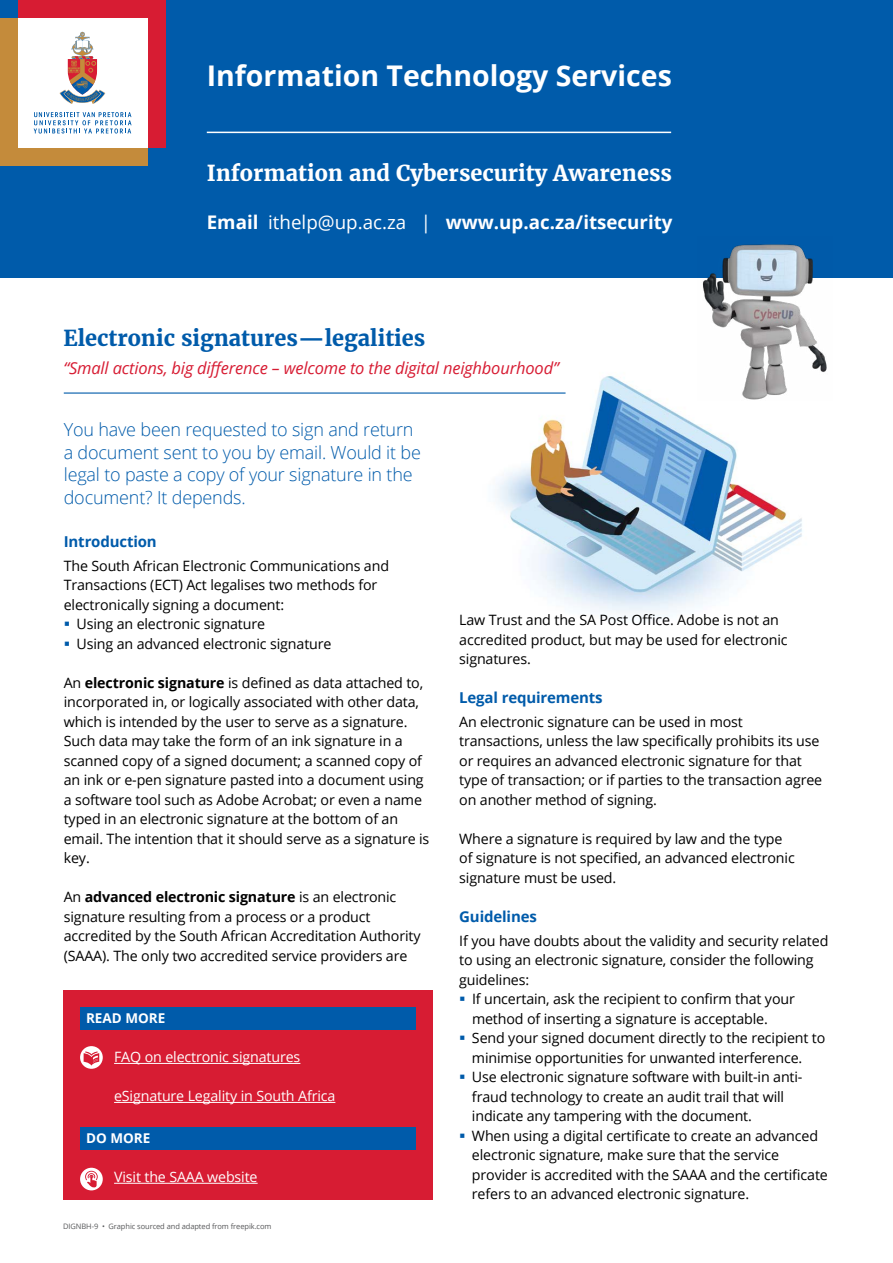
<style>
.page{position:relative;width:893px;height:1263px;background:#fff}
.page>*{position:absolute;margin:0;border:0;box-sizing:border-box;transform-origin:0 0}
.t1{font:700 28.5px "Open Sans";color:#fff}
.t2{font:700 21.75px "Merriweather";color:#fff}
.t3{font:700 21.75px "Merriweather";color:#005baa}
.t4{font:700 18.75px "Open Sans";color:#fff}
.t5{font:300 18px/22.5px "Open Sans";letter-spacing:-.01em;color:#005baa}
.t6{font:italic 16.5px "Open Sans";letter-spacing:-.01em;color:#d71c33}
.t7{font:700 15px "Open Sans";letter-spacing:-.01em;color:#005baa}
.t8{font:14.25px/19.5px "Open Sans";letter-spacing:-.01em;color:#000}
.t9{font:14.25px "Open Sans";letter-spacing:-.01em;color:#fff}
.t10{font:700 13.5px "Open Sans";color:#fff}
.t11{font:7.5px "Open Sans";letter-spacing:-.01em;color:#58595b}
.s1{font-weight:400}
.s2{font-weight:700}
</style>
<div class="page">
<img style="left:497px;top:376px;width:305px;height:240px">
<div style="left:63px;top:990px;width:370px;height:209px;background:#d71c33"></div>
<hr style="left:114px;top:1063px;width:186px;height:1px;background:#fff">
<hr style="left:114px;top:1102px;width:221px;height:1px;background:#fff">
<hr style="left:114px;top:1183px;width:144px;height:1px;background:#fff">
<div style="left:80px;top:1007px;width:336px;height:22px;background:#005baa"></div>
<div style="left:80px;top:1127px;width:336px;height:22px;background:#005baa"></div>
<div style="left:80px;top:1168px;width:23px;height:22px;background:#fff;border-radius:50%"></div>
<svg style="left:85px;top:1171px;width:13px;height:16px"></svg>
<svg style="left:80px;top:1046px;width:23px;height:23px"></svg>
<svg style="left:84px;top:1051px;width:15px;height:14px"></svg>
<hr style="left:64px;top:392px;width:502px;height:2px;background:#005baa">
<div style="left:0;top:0;width:893px;height:278px;background:#005baa"></div>
<div style="left:18px;top:0;width:147px;height:148px;background:#d71c33"></div>
<div style="left:0;top:18px;width:147px;height:147px;background:#c48b3b"></div>
<div style="left:18px;top:18px;width:129px;height:130px;background:#fff"></div>
<svg style="left:34px;top:112px;width:98px;height:22px"></svg>
<svg style="left:60px;top:32px;width:45px;height:72px"></svg>
<hr style="left:207px;top:132px;width:464px;height:1px;background:#fff">
<img style="left:697px;top:244px;width:130px;height:156px">
<h1 class="t1" style="left:207px;top:55px;width:467px">Information Technology Services</h1>
<h2 class="t2" style="left:207px;top:160px;width:467px">Information and Cybersecurity Awareness</h2>
<h3 class="t4" style="left:207px;top:209px;width:467px">Email <span class="s1">ithelp@up.ac.za |</span> www.up.ac.za/itsecurity</h3>
<h2 class="t3" style="left:63px;top:324px;width:363px">Electronic signatures—legalities</h2>
<p class="t6" style="left:63px;top:356px;width:497px">“Small actions, big difference – welcome to the digital neighbourhood”</p>
<p class="t5" style="left:64px;top:418px;width:359px">You have been requested to sign and return a document sent to you by email. Would it be legal to paste a copy of your signature in the document? It depends.</p>
<p class="t7" style="left:64px;top:531px;width:95px">Introduction</p>
<p class="t8" style="left:64px;top:555px;width:327px">The South African Electronic Communications and</p>
<p class="t8" style="left:64px;top:575px;width:315px">Transactions (ECT) Act legalises two methods for</p>
<p class="t8" style="left:64px;top:594px;width:222px">electronically signing a document:</p>
<p class="t8" style="left:77px;top:614px;width:190px">Using an electronic signature</p>
<p class="t8" style="left:77px;top:633px;width:256px">Using an advanced electronic signature</p>
<p class="t8" style="left:64px;top:672px;width:367px">An <span class="s2">electronic signature</span> is defined as data attached to, incorporated in, or logically associated with other data, which is intended by the user to serve as a signature.<br>Such data may take the form of an ink signature in a scanned copy of a signed document; a scanned copy of an ink or e-pen signature pasted into a document using a software tool such as Adobe Acrobat; or even a name typed in an electronic signature at the bottom of an email. The intention that it should serve as a signature is key.</p>
<p class="t8" style="left:64px;top:887px;width:358px">An <span class="s2">advanced electronic signature</span> is an electronic signature resulting from a process or a product accredited by the South African Accreditation Authority (SAAA). The only two accredited service providers are</p>
<p class="t10" style="left:86px;top:1009px;width:81px">READ MORE</p>
<p class="t9" style="left:114px;top:1047px;width:188px">FAQ on electronic signatures</p>
<p class="t9" style="left:114px;top:1086px;width:223px">eSignature Legality in South Africa</p>
<p class="t10" style="left:86px;top:1129px;width:66px">DO MORE</p>
<p class="t9" style="left:114px;top:1167px;width:145px">Visit the SAAA website</p>
<p class="t11" style="left:63px;top:1221px;width:210px">DIGNBH-9 • Graphic sourced and adapted from freepik.com</p>
<p class="t8" style="left:459px;top:610px;width:330px">Law Trust and the SA Post Office. Adobe is not an accredited product, but may be used for electronic signatures.</p>
<p class="t7" style="left:459px;top:687px;width:145px">Legal requirements</p>
<p class="t8" style="left:459px;top:712px;width:364px">An electronic signature can be used in most transactions, unless the law specifically prohibits its use or requires an advanced electronic signature for that type of transaction; or if parties to the transaction agree on another method of signing.</p>
<p class="t8" style="left:459px;top:828px;width:337px">Where a signature is required by law and the type of signature is not specified, an advanced electronic signature must be used.</p>
<p class="t7" style="left:459px;top:906px;width:79px">Guidelines</p>
<p class="t8" style="left:459px;top:930px;width:371px">If you have doubts about the validity and security related</p>
<p class="t8" style="left:459px;top:950px;width:356px">to using an electronic signature, consider the following</p>
<p class="t8" style="left:459px;top:969px;width:72px">guidelines:</p>
<p class="t8" style="left:472px;top:989px;width:324px">If uncertain, ask the recipient to confirm that your</p>
<p class="t8" style="left:472px;top:1008px;width:297px">method of inserting a signature is acceptable.</p>
<p class="t8" style="left:472px;top:1028px;width:355px">Send your signed document directly to the recipient to</p>
<p class="t8" style="left:472px;top:1047px;width:332px">minimise opportunities for unwanted interference.</p>
<p class="t8" style="left:472px;top:1067px;width:332px">Use electronic signature software with built-in anti-</p>
<p class="t8" style="left:472px;top:1086px;width:314px">fraud technology to create an audit trail that will</p>
<p class="t8" style="left:472px;top:1106px;width:281px">indicate any tampering with the document.</p>
<p class="t8" style="left:472px;top:1125px;width:348px">When using a digital certificate to create an advanced</p>
<p class="t8" style="left:472px;top:1145px;width:309px">electronic signature, make sure that the service</p>
<p class="t8" style="left:472px;top:1164px;width:357px">provider is accredited with the SAAA and the certificate</p>
<p class="t8" style="left:472px;top:1184px;width:279px">refers to an advanced electronic signature.</p>
</div>
